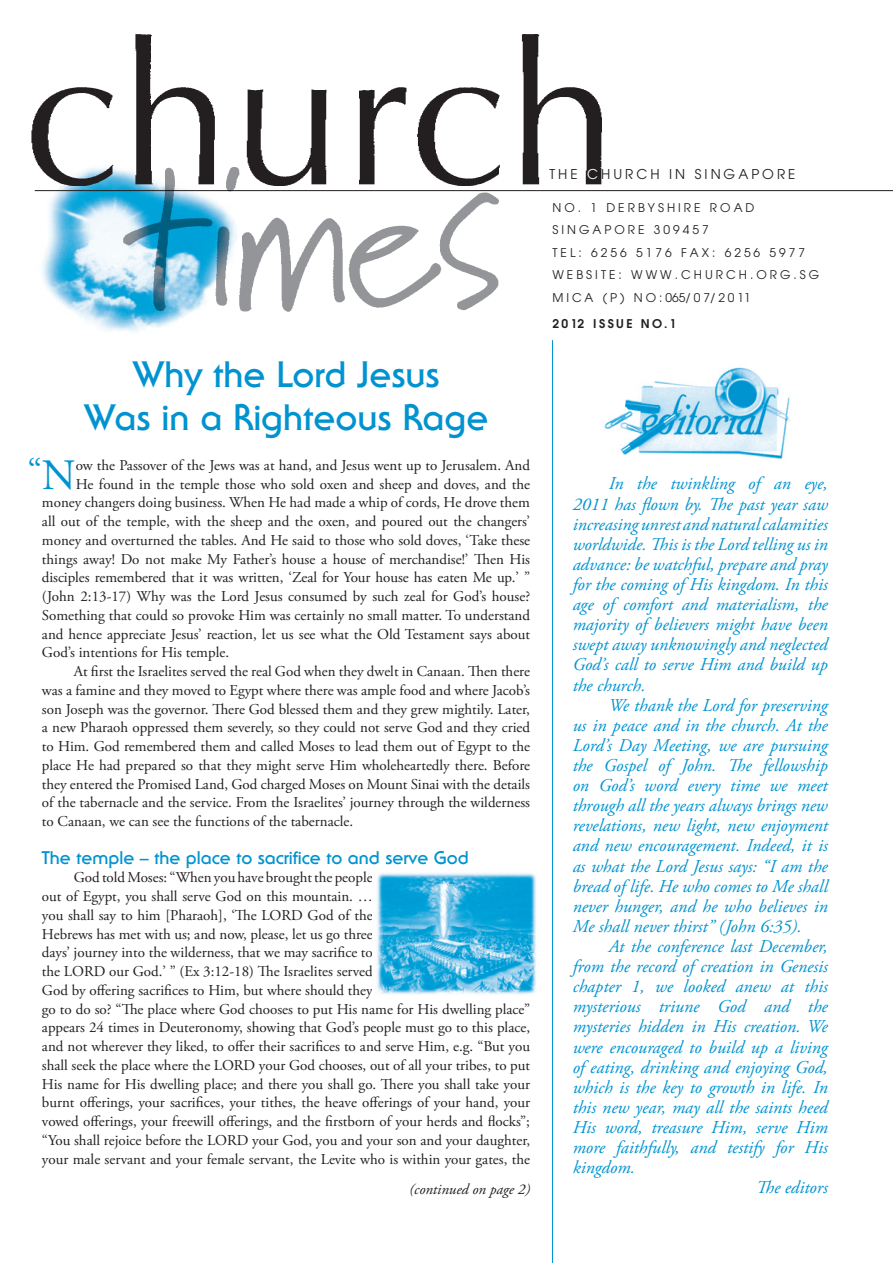
<style>
.page{position:relative;width:893px;height:1263px;background:#fff}
.page>*{position:absolute;margin:0;border:0;box-sizing:border-box;transform-origin:0 0}
.t1{font:43.35px "Adobe Garamond Pro";color:#0093d0}
.t2{font:700 36px/43.2px "Serif Gothic";color:#0093d0;text-align:center}
.t3{font:36px "Adobe Garamond Pro";color:#0093d0}
.t4{font:italic 18px/20.1px "Adobe Garamond Pro";color:#0093d0;text-align:justify}
.t5{font:700 18px "Serif Gothic";color:#0093d0}
.t6{font:15px/18.8px "Adobe Garamond Pro";color:#231f20}
.t7{font:italic 15px "Adobe Garamond Pro";color:#231f20}
.t8{font:13.5px "Avant Garde";letter-spacing:.22em;color:#231f20}
.t9{font:12px/22.5px "Avant Garde";letter-spacing:.25em;color:#231f20}
.t10{font:600 12px "Avant Garde";letter-spacing:.2em;color:#231f20}
.s1{color:#fff}
</style>
<div class="page">
<img style="left:34px;top:186px;width:214px;height:146px">
<hr style="left:35px;top:190px;width:858px;height:1px;background:#231f20">
<hr style="left:552px;top:340px;width:1px;height:923px;background:#0093d0">
<img style="left:604px;top:367px;width:186px;height:93px">
<img style="left:32px;top:34px;width:569px;height:152px">
<img style="left:123px;top:167px;width:376px;height:144px">
<img style="left:377px;top:873px;width:159px;height:122px">
<h2 class="t2" style="left:84px;top:353px;width:406px">Why the Lord Jesus<br>Was in a Righteous Rage</h2>
<h2 class="t3" style="left:28px;top:449px;width:16px">“</h2>
<h1 class="t1" style="left:42px;top:449px;width:35px">N</h1>
<p class="t6" style="left:76px;top:456px;width:456px">ow the Passover of the Jews was at hand, and Jesus went up to Jerusalem. And</p>
<p class="t6" style="left:76px;top:475px;width:456px">He found in the temple those who sold oxen and sheep and doves, and the</p>
<p class="t6" style="left:42px;top:494px;width:490px">money changers doing business. When He had made a whip of cords, He drove them</p>
<p class="t6" style="left:42px;top:512px;width:490px">all out of the temple, with the sheep and the oxen, and poured out the changers’</p>
<p class="t6" style="left:42px;top:531px;width:490px">money and overturned the tables. And He said to those who sold doves, ‘Take these</p>
<p class="t6" style="left:42px;top:550px;width:490px">things away! Do not make My Father’s house a house of merchandise!’ Then His</p>
<p class="t6" style="left:42px;top:569px;width:490px">disciples remembered that it was written, ‘Zeal for Your house has eaten Me up.’ ”</p>
<p class="t6" style="left:42px;top:587px;width:490px">(John 2:13-17) Why was the Lord Jesus consumed by such zeal for God’s house?</p>
<p class="t6" style="left:42px;top:606px;width:490px">Something that could so provoke Him was certainly no small matter. To understand</p>
<p class="t6" style="left:42px;top:625px;width:490px">and hence appreciate Jesus’ reaction, let us see what the Old Testament says about</p>
<p class="t6" style="left:42px;top:644px;width:189px">God’s intentions for His temple.</p>
<p class="t6" style="left:74px;top:662px;width:458px">At first the Israelites served the real God when they dwelt in Canaan. Then there</p>
<p class="t6" style="left:42px;top:681px;width:490px">was a famine and they moved to Egypt where there was ample food and where Jacob’s</p>
<p class="t6" style="left:42px;top:700px;width:490px">son Joseph was the governor. There God blessed them and they grew mightily. Later,</p>
<p class="t6" style="left:42px;top:719px;width:490px">a new Pharaoh oppressed them severely, so they could not serve God and they cried</p>
<p class="t6" style="left:42px;top:737px;width:490px">to Him. God remembered them and called Moses to lead them out of Egypt to the</p>
<p class="t6" style="left:42px;top:756px;width:490px">place He had prepared so that they might serve Him wholeheartedly there. Before</p>
<p class="t6" style="left:42px;top:775px;width:490px">they entered the Promised Land, God charged Moses on Mount Sinai with the details</p>
<p class="t6" style="left:42px;top:794px;width:490px">of the tabernacle and the service. From the Israelites’ journey through the wilderness</p>
<p class="t6" style="left:42px;top:812px;width:313px">to Canaan, we can see the functions of the tabernacle.</p>
<p class="t5" style="left:42px;top:847px;width:428px">The temple – the place to sacrifice to and serve God</p>
<p class="t6" style="left:42px;top:869px;width:490px;text-indent:32px">God told Moses: “When you have brought the people<br>out of Egypt, you shall serve God on this mountain. …<br>you shall say to him [Pharaoh], ‘The LORD God of the<br>Hebrews has met with us; and now, please, let us go three<br>days’ journey into the wilderness, that we may sacrifice to<br>the LORD our God.’ ” (Ex 3:12-18) The Israelites served<br>God by offering sacrifices to Him, but where should they<br>go to do so? “The place where God chooses to put His name for His dwelling place” appears 24 times in Deuteronomy, showing that God’s people must go to this place, and not wherever they liked, to offer their sacrifices to and serve Him, e.g. “But you shall seek the place where the LORD your God chooses, out of all your tribes, to put His name for His dwelling place; and there you shall go. There you shall take your burnt offerings, your sacrifices, your tithes, the heave offerings of your hand, your vowed offerings, your freewill offerings, and the firstborn of your herds and flocks”; “You shall rejoice before the LORD your God, you and your son and your daughter, your male servant and your female servant, the Levite who is within your gates, the</p>
<p class="t7" style="left:409px;top:1180px;width:122px">(continued on page 2)</p>
<p class="t8" style="left:549px;top:166px;width:247px">THE <span class="s1">C</span>HURCH IN SINGAPORE</p>
<p class="t9" style="left:552px;top:196px;width:268px">NO. 1 DERBYSHIRE ROAD<br>SINGAPORE 309457<br>TEL: 6256 5176 FAX: 6256 5977<br>WEBSITE: WWW.CHURCH.ORG.SG<br>MICA (P) NO:065/07/2011</p>
<p class="t10" style="left:552px;top:315px;width:126px">2012 ISSUE NO.1</p>
<p class="t4" style="left:573px;top:474px;width:257px;text-indent:36px">In the twinkling of an eye, 2011 has flown by. The past year saw increasing unrest and natural calamities worldwide. This is the Lord telling us in advance: be watchful, prepare and pray for the coming of His kingdom. In this age of comfort and materialism, the majority of believers might have been swept away unknowingly and neglected God’s call to serve Him and build up the church.</p>
<p class="t4" style="left:573px;top:695px;width:257px;text-indent:36px">We thank the Lord for preserving us in peace and in the church. At the Lord’s Day Meeting, we are pursuing the Gospel of John. The fellowship on God’s word every time we meet through all the years always brings new revelations, new light, new enjoyment and new encouragement. Indeed, it is as what the Lord Jesus says: “I am the bread of life. He who comes to Me shall never hunger, and he who believes in Me shall never thirst” (John 6:35).</p>
<p class="t4" style="left:609px;top:937px;width:221px">At the conference last December,</p>
<p class="t4" style="left:573px;top:957px;width:257px">from the record of creation in Genesis</p>
<p class="t4" style="left:573px;top:977px;width:257px">chapter 1, we looked anew at this</p>
<p class="t4" style="left:573px;top:997px;width:257px">mysterious triune God and the</p>
<p class="t4" style="left:573px;top:1017px;width:257px">mysteries hidden in His creation. We</p>
<p class="t4" style="left:573px;top:1037px;width:257px">were encouraged to build up a living</p>
<p class="t4" style="left:573px;top:1057px;width:257px">of eating, drinking and enjoying God,</p>
<p class="t4" style="left:573px;top:1077px;width:257px">which is the key to growth in life. In</p>
<p class="t4" style="left:573px;top:1097px;width:257px">this new year, may all the saints heed</p>
<p class="t4" style="left:573px;top:1118px;width:257px">His word, treasure Him, serve Him</p>
<p class="t4" style="left:573px;top:1138px;width:257px">more faithfully, and testify for His</p>
<p class="t4" style="left:573px;top:1158px;width:64px">kingdom.</p>
<p class="t4" style="left:756px;top:1178px;width:73px">The editors</p>
</div>
